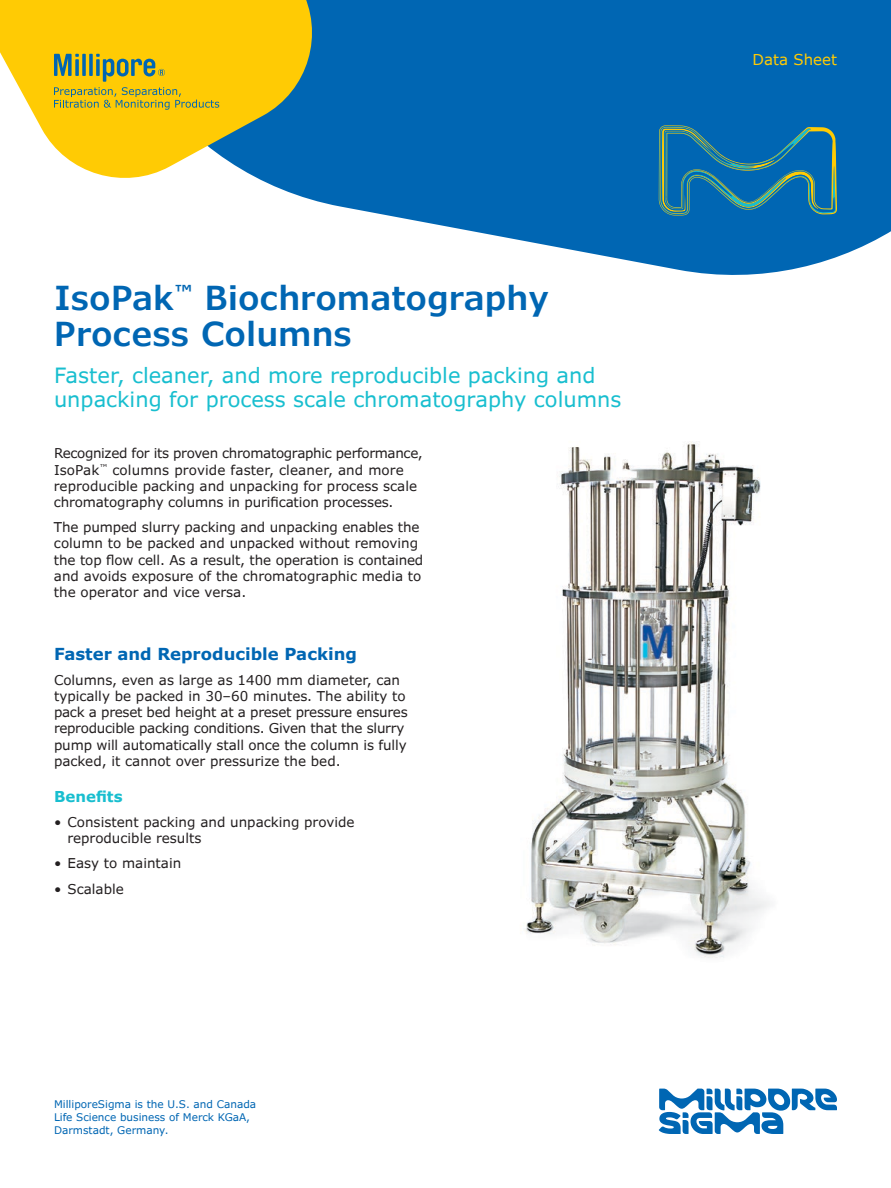
<style>
.page{position:relative;width:891px;height:1188px;background:#fff}
.page>*{position:absolute;margin:0;border:0;box-sizing:border-box;transform-origin:0 0}
.t1{font:600 33px/36px "Verdana Pro";color:#0066b3}
.t2{font:21px/24px "Verdana Pro";color:#18becf}
.t3{font:700 16.5px "Verdana Pro";color:#0066b3}
.t4{font:15px "Verdana Pro";color:#ffcb04}
.t5{font:700 15px "Verdana Pro";color:#18becf}
.t6{font:13.5px/16.2px "Verdana Pro";color:#231f20}
.t7{font:10.5px/12.6px "Verdana Pro";color:#0066b3}
</style>
<div class="page">
<svg style="left:286px;top:0;width:605px;height:275px;background:#217abd"></svg>
<svg style="left:659px;top:125px;width:178px;height:90px;background:#1b74a1"></svg>
<svg style="left:0;top:0;width:325px;height:191px;fill:#ffcb04"></svg>
<svg style="left:54px;top:54px;width:165px;height:56px;background:#ceb725"></svg>
<img style="left:525px;top:441px;width:245px;height:517px">
<svg style="left:659px;top:1089px;width:178px;height:45px"></svg>
<h1 class="t1" style="left:54px;top:280px;width:496px">IsoPak<sup>™</sup> Biochromatography<br>Process Columns</h1>
<h2 class="t2" style="left:54px;top:363px;width:569px">Faster, cleaner, and more reproducible packing and unpacking for process scale chromatography columns</h2>
<p class="t6" style="left:54px;top:445px;width:370px">Recognized for its proven chromatographic performance, IsoPak<sup>™</sup> columns provide faster, cleaner, and more reproducible packing and unpacking for process scale chromatography columns in purification processes.</p>
<p class="t6" style="left:54px;top:519px;width:371px">The pumped slurry packing and unpacking enables the column to be packed and unpacked without removing the top flow cell. As a result, the operation is contained and avoids exposure of the chromatographic media to the operator and vice versa.</p>
<p class="t3" style="left:54px;top:643px;width:305px">Faster and Reproducible Packing</p>
<p class="t6" style="left:54px;top:672px;width:355px">Columns, even as large as 1400 mm diameter, can typically be packed in 30–60 minutes. The ability to pack a preset bed height at a preset pressure ensures reproducible packing conditions. Given that the slurry pump will automatically stall once the column is fully packed, it cannot over pressurize the bed.</p>
<p class="t5" style="left:54px;top:787px;width:70px">Benefits</p>
<p class="t6" style="left:68px;top:814px;width:289px;text-indent:-14px">• Consistent packing and unpacking provide reproducible results</p>
<p class="t6" style="left:54px;top:856px;width:129px">• Easy to maintain</p>
<p class="t6" style="left:54px;top:881px;width:71px">• Scalable</p>
<p class="t7" style="left:54px;top:1098px;width:204px">MilliporeSigma is the U.S. and Canada<br>Life Science business of Merck KGaA,<br>Darmstadt, Germany.</p>
<p class="t4" style="left:753px;top:50px;width:86px">Data Sheet</p>
</div>
